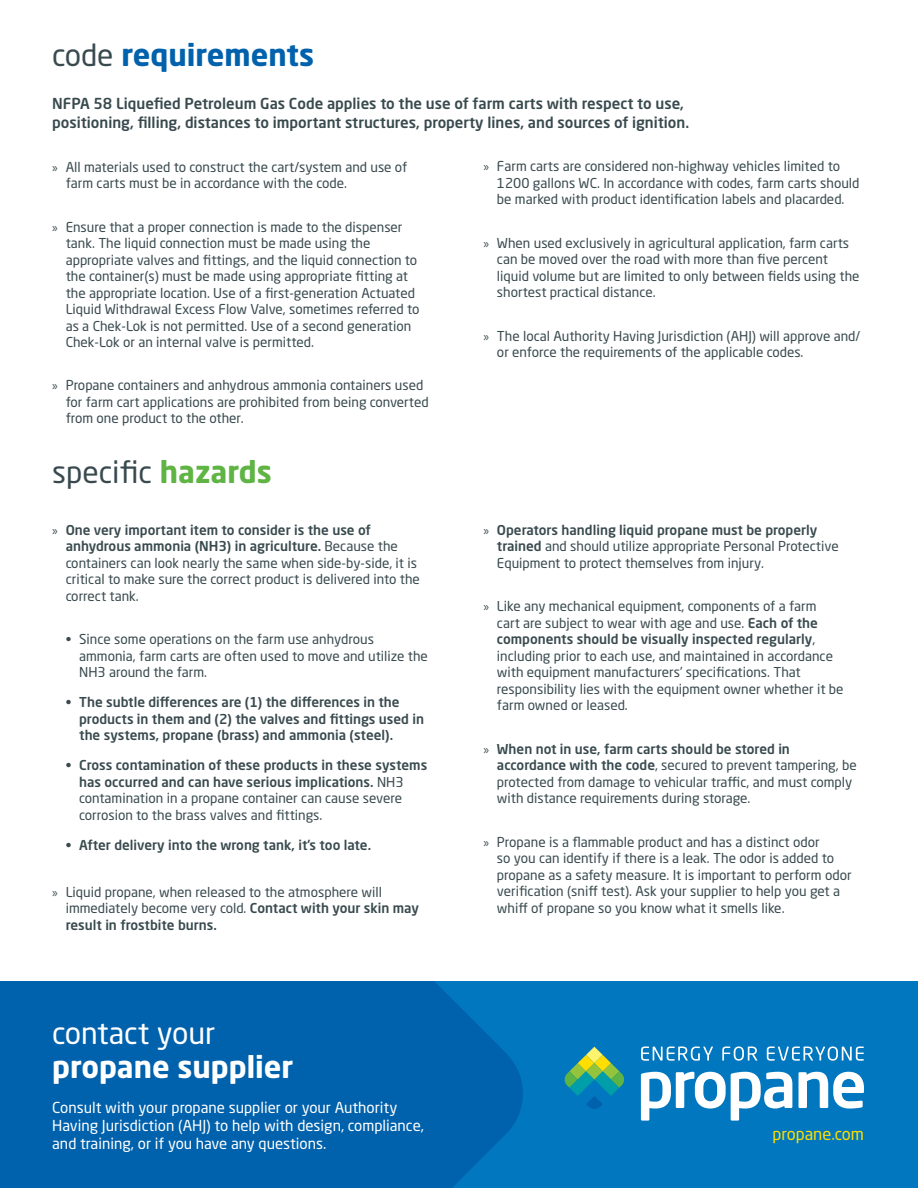
<style>
.page{position:relative;width:918px;height:1188px;background:#fff}
.page>*{position:absolute;margin:0;border:0;box-sizing:border-box;transform-origin:0 0}
.t1{font:700 30px "Neo Sans W1 G";color:#0061ac}
.t2{font:700 30px "Neo Sans W1 G";color:#fff}
.t3{font:30px "Neo Sans W1 G";color:#394a4f}
.t4{font:30px "Neo Sans W1 G";color:#fff}
.t5{font:16.5px "Neo Sans W1 G";color:#ffde00}
.t6{font:500 15px/19.5px "Neo Sans W1 G";color:#394a4f}
.t7{font:15px/18px "Neo Sans W1 G";color:#fff}
.t8{font:13.5px/16.5px "Neo Sans W1 G";color:#394a4f}
.t9{font:500 13.5px/16.5px "Neo Sans W1 G";color:#394a4f}
.s1{font-weight:400;color:#394a4f}
.s2{font-family:"Myriad Pro"}
.s3{font-weight:700;color:#5fb444}
.s4{font-weight:500}
.s5{font-weight:400}
</style>
<div class="page">
<div style="left:0;top:982px;width:918px;height:206px;background:#0077be"></div>
<div style="left:0;top:982px;width:523px;height:206px;background:#0061ac"></div>
<svg style="left:564px;top:1047px;width:60px;height:62px"></svg>
<svg style="left:641px;top:1072px;width:151px;height:49px"></svg>
<svg style="left:799px;top:1072px;width:65px;height:37px"></svg>
<svg style="left:641px;top:1046px;width:72px;height:15px"></svg>
<svg style="left:722px;top:1046px;width:35px;height:15px"></svg>
<svg style="left:767px;top:1046px;width:97px;height:15px"></svg>
<h1 class="t1" style="left:52px;top:36px;width:263px"><span class="s1">code</span> requirements</h1>
<p class="t6" style="left:52px;top:93px;width:639px">NFPA 58 Liquefied Petroleum Gas Code applies to the use of farm carts with respect to use, positioning, filling, distances to important structures, property lines, and sources of ignition.</p>
<p class="t8" style="left:66px;top:158px;width:343px;text-indent:-14px"><span class="s2">»</span> All materials used to construct the cart/system and use of farm carts must be in accordance with the code.</p>
<p class="t8" style="left:66px;top:218px;width:355px;text-indent:-14px"><span class="s2">»</span> Ensure that a proper connection is made to the dispenser tank. The liquid connection must be made using the appropriate valves and fittings, and the liquid connection to the container(s) must be made using appropriate fitting at the appropriate location. Use of a first-generation Actuated Liquid Withdrawal Excess Flow Valve, sometimes referred to as a Chek-Lok is not permitted. Use of a second generation Chek-Lok or an internal valve is permitted.</p>
<p class="t8" style="left:66px;top:377px;width:365px;text-indent:-14px"><span class="s2">»</span> Propane containers and anhydrous ammonia containers used for farm cart applications are prohibited from being converted from one product to the other.</p>
<h1 class="t3" style="left:52px;top:454px;width:221px">specific <span class="s3">hazards</span></h1>
<p class="t8" style="left:66px;top:521px;width:356px;text-indent:-14px"><span class="s2">»</span> <span class="s4">One very important item to consider is the use of anhydrous ammonia (NH3) in agriculture.</span> Because the containers can look nearly the same when side-by-side, it is critical to make sure the correct product is delivered into the correct tank.</p>
<p class="t8" style="left:79px;top:631px;width:350px;text-indent:-14px">• Since some operations on the farm use anhydrous ammonia, farm carts are often used to move and utilize the<br>NH3 around the farm.</p>
<p class="t9" style="left:79px;top:694px;width:346px;text-indent:-14px">• The subtle differences are (1) the differences in the products in them and (2) the valves and fittings used in the systems, propane (brass) and ammonia (steel).</p>
<p class="t9" style="left:79px;top:757px;width:350px;text-indent:-14px">• Cross contamination of these products in these systems has occurred and can have serious implications. <span class="s5">NH3 contamination in a propane container can cause severe corrosion to the brass valves and fittings.</span></p>
<p class="t9" style="left:66px;top:836px;width:307px">• After delivery into the wrong tank, it’s too late.</p>
<p class="t8" style="left:66px;top:883px;width:355px;text-indent:-14px"><span class="s2">»</span> Liquid propane, when released to the atmosphere will immediately become very cold. <span class="s4">Contact with your skin may result in frostbite burns.</span></p>
<h1 class="t4" style="left:52px;top:1015px;width:165px">contact your</h1>
<h1 class="t2" style="left:52px;top:1048px;width:243px">propane supplier</h1>
<p class="t7" style="left:52px;top:1098px;width:373px">Consult with your propane supplier or your Authority<br>Having Jurisdiction (AHJ) to help with design, compliance, and training, or if you have any questions.</p>
<p class="t8" style="left:497px;top:158px;width:364px;text-indent:-14px"><span class="s2">»</span> Farm carts are considered non-highway vehicles limited to<br>1200 gallons WC. In accordance with codes, farm carts should be marked with product identification labels and placarded.</p>
<p class="t8" style="left:497px;top:235px;width:364px;text-indent:-14px"><span class="s2">»</span> When used exclusively in agricultural application, farm carts can be moved over the road with more than five percent liquid volume but are limited to only between fields using the shortest practical distance.</p>
<p class="t8" style="left:497px;top:328px;width:365px;text-indent:-14px"><span class="s2">»</span> The local Authority Having Jurisdiction (AHJ) will approve and/ or enforce the requirements of the applicable codes.</p>
<p class="t8" style="left:497px;top:521px;width:343px;text-indent:-14px"><span class="s2">»</span> <span class="s4">Operators handling liquid propane must be properly trained</span> and should utilize appropriate Personal Protective<br>Equipment to protect themselves from injury.</p>
<p class="t8" style="left:497px;top:598px;width:348px;text-indent:-14px"><span class="s2">»</span> Like any mechanical equipment, components of a farm<br>cart are subject to wear with age and use. <span class="s4">Each of the components should be visually inspected regularly</span>, including prior to each use, and maintained in accordance with equipment manufacturers’ specifications. That responsibility lies with the equipment owner whether it be farm owned or leased.</p>
<p class="t8" style="left:497px;top:740px;width:361px;text-indent:-14px"><span class="s2">»</span> <span class="s4">When not in use, farm carts should be stored in accordance with the code</span>, secured to prevent tampering, be protected from damage to vehicular traffic, and must comply with distance requirements during storage.</p>
<p class="t8" style="left:497px;top:833px;width:356px;text-indent:-14px"><span class="s2">»</span> Propane is a flammable product and has a distinct odor<br>so you can identify if there is a leak. The odor is added to propane as a safety measure. It is important to perform odor verification (sniff test). Ask your supplier to help you get a whiff of propane so you know what it smells like.</p>
<p class="t5" style="left:773px;top:1124px;width:93px">propane.com</p>
</div>
